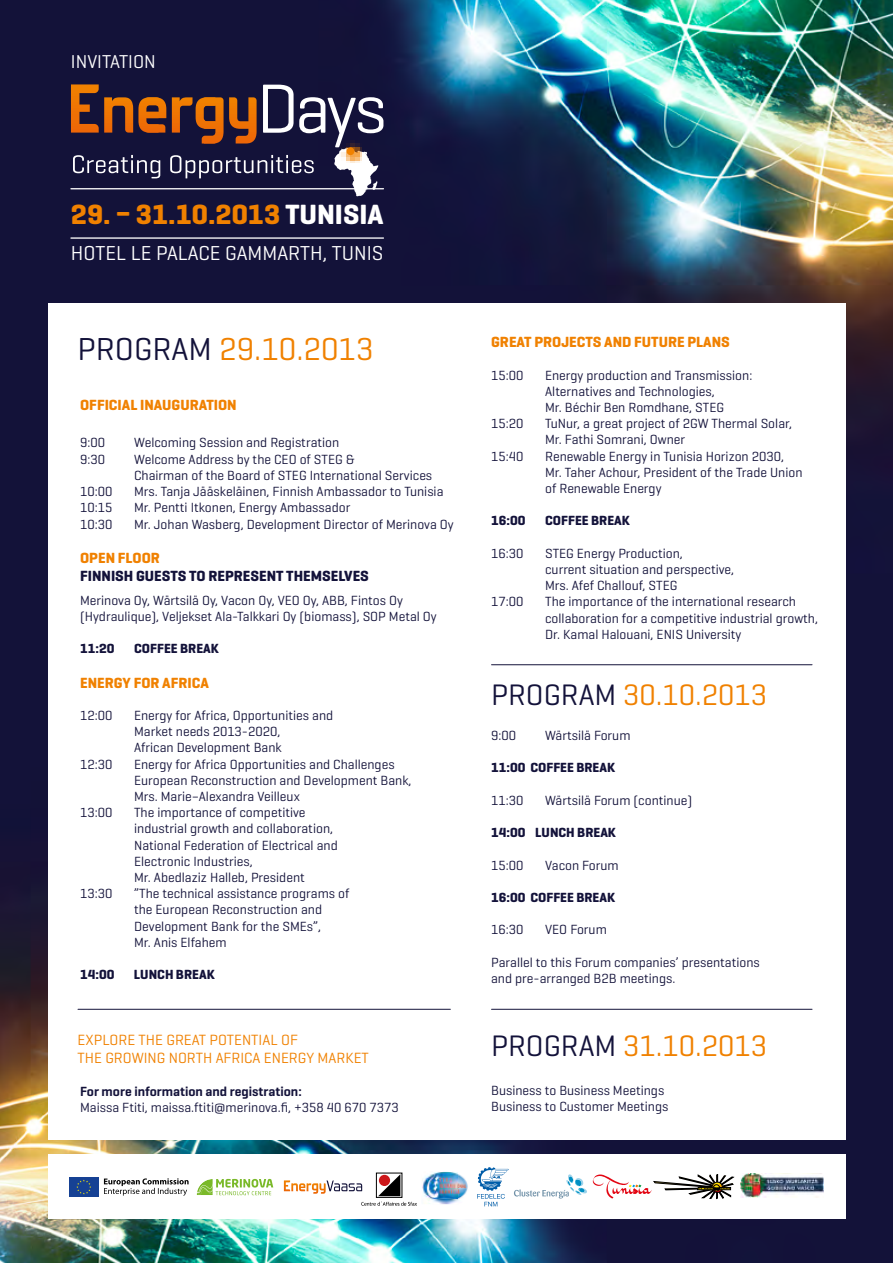
<style>
.page{position:relative;width:893px;height:1263px;background:#fff}
.page>*{position:absolute;margin:0;border:0;box-sizing:border-box;transform-origin:0 0}
.t1{font:32.25px "Geogrotesque";color:#f08100}
.t2{font:30.15px "Geogrotesque";color:#f08100}
.t3{font:700 28.35px "Geogrotesque";color:#f08100}
.t4{font:20.55px "Geogrotesque";color:#fff}
.t5{font:18.9px "Geogrotesque";color:#fff}
.t6{font:15.15px/18.1px "Geogrotesque";color:#f08100}
.t7{font:700 15px "Geogrotesque";color:#f08100}
.t8{font:700 15px "Geogrotesque";color:#13123a}
.t9{font:13.5px/16.2px "Geogrotesque";color:#13123a}
.t10{font:700 13.5px "Geogrotesque";color:#13123a}
.t11{font:600 13.5px "Geogrotesque";color:#13123a}
.s1{color:#fff}
.s2{color:#13123a}
</style>
<div class="page">
<img style="left:0;top:0;width:893px;height:1263px">
<div style="left:48px;top:304px;width:797px;height:836px;background:#fff"></div>
<div style="left:48px;top:1154px;width:797px;height:65px;background:#fff"></div>
<img style="left:422px;top:1172px;width:46px;height:28px">
<img style="left:428px;top:1198px;width:35px;height:6px">
<svg style="left:197px;top:1179px;width:76px;height:16px"></svg>
<div style="left:69px;top:1177px;width:30px;height:20px;background:#164194"></div>
<svg style="left:76px;top:1180px;width:15px;height:14px"></svg>
<svg style="left:104px;top:1178px;width:85px;height:18px"></svg>
<svg style="left:284px;top:1174px;width:133px;height:32px"></svg>
<img style="left:741px;top:1173px;width:83px;height:24px">
<svg style="left:477px;top:1167px;width:110px;height:39px"></svg>
<svg style="left:593px;top:1174px;width:140px;height:25px"></svg>
<hr style="left:491px;top:664px;width:321px;height:1px;background:#13123a">
<hr style="left:78px;top:1009px;width:372px;height:1px;background:#13123a">
<hr style="left:491px;top:1009px;width:321px;height:1px;background:#13123a">
<hr style="left:71px;top:237px;width:312px;height:2px;background:#fff">
<svg style="left:71px;top:84px;width:312px;height:112px;background:#4a3a49"></svg>
<div style="left:339px;top:140px;width:22px;height:23px;background:#f08100;opacity:.75"></div>
<div style="left:347px;top:147px;width:7px;height:8px;background:#f08100;border-radius:50%"></div>
<h3 class="t5" style="left:71px;top:50px;width:86px">INVITATIO N</h3>
<h3 class="t3" style="left:71px;top:197px;width:314px">29. – 31.10.2013 <span class="s1">TUNISIA</span></h3>
<h3 class="t4" style="left:71px;top:241px;width:282px">Hote l LE PAlace Gammarth, Tunis</h3>
<h1 class="t1" style="left:78px;top:329px;width:297px"><span class="s2">Program</span> 29.10.2013</h1>
<p class="t7" style="left:80px;top:396px;width:158px">OFFICIAL INAUGURATION</p>
<p class="t9" style="left:80px;top:434px;width:26px">9:00</p>
<p class="t9" style="left:134px;top:434px;width:207px">Welcoming Session and Registration</p>
<p class="t9" style="left:80px;top:451px;width:26px">9:30</p>
<p class="t9" style="left:134px;top:451px;width:222px">Welcome Address by the CEO of STEG &amp;</p>
<p class="t9" style="left:134px;top:467px;width:300px">Chairman of the Board of STEG International Services</p>
<p class="t9" style="left:80px;top:483px;width:365px">10:00 M rs. Tanja Jääskeläinen, Finnish Ambassador to Tunisia</p>
<p class="t9" style="left:80px;top:499px;width:272px">10:15 M r. Pentti Itkonen, Energy Ambassador</p>
<p class="t9" style="left:80px;top:515px;width:375px">10:30 M r. Johan Wasberg, Development Director of Merinova Oy</p>
<p class="t7" style="left:80px;top:548px;width:81px">OPEN FLOOR</p>
<p class="t8" style="left:80px;top:566px;width:290px">FINNISH GUESTS TO REPRESENT THEMSELVES</p>
<p class="t9" style="left:80px;top:592px;width:358px">M erinova Oy, Wärtsilä Oy, Vacon Oy, VEO Oy, ABB, Fintos Oy (Hydraulique), Veljekset Ala-Talkkari Oy (biomass), SO P Metal Oy</p>
<p class="t10" style="left:80px;top:640px;width:48px">11:20 CO</p>
<p class="t10" style="left:150px;top:640px;width:70px">FFEE BREAK</p>
<p class="t7" style="left:80px;top:673px;width:130px">ENERGY FOR AFRICA</p>
<p class="t9" style="left:80px;top:707px;width:34px">12:00</p>
<p class="t9" style="left:134px;top:707px;width:201px">Energy for Africa, O pportunities and</p>
<p class="t9" style="left:80px;top:723px;width:33px">M</p>
<p class="t9" style="left:144px;top:723px;width:138px">arket needs 2013-2020,</p>
<p class="t9" style="left:80px;top:739px;width:32px">A</p>
<p class="t9" style="left:141px;top:739px;width:142px">frican Development Bank</p>
<p class="t9" style="left:80px;top:755px;width:34px">12:30</p>
<p class="t9" style="left:134px;top:755px;width:279px">Energy for Africa Opportunities and Challenges<br>European Reconstruction and Development Bank,</p>
<p class="t9" style="left:80px;top:788px;width:33px">M</p>
<p class="t9" style="left:144px;top:788px;width:157px">rs. Marie–Alexandra Veilleux</p>
<p class="t9" style="left:80px;top:804px;width:34px">13:00</p>
<p class="t9" style="left:134px;top:804px;width:205px">The importance of competitive industrial growth and collaboration, National Federation of Electrical and Electronic Industries,</p>
<p class="t9" style="left:80px;top:869px;width:33px">M</p>
<p class="t9" style="left:144px;top:869px;width:162px">r. Abedlaziz Halleb, President</p>
<p class="t9" style="left:80px;top:885px;width:34px">13:30</p>
<p class="t9" style="left:134px;top:885px;width:217px">”The technical assistance programs of the European Reconstruction and<br>Development Bank for the SM Es”,</p>
<p class="t9" style="left:80px;top:934px;width:33px">M</p>
<p class="t9" style="left:144px;top:934px;width:84px">r. Anis Elfahem</p>
<p class="t10" style="left:80px;top:966px;width:36px">14:00</p>
<p class="t10" style="left:134px;top:966px;width:82px">LUNCH BREAK</p>
<p class="t6" style="left:78px;top:1030px;width:250px">EXPLOR E THE GR EAT POTENTIAL O F<br>THE GROWING NORTH AFRICA ENERGY MAR</p>
<p class="t6" style="left:345px;top:1048px;width:25px">KET</p>
<p class="t11" style="left:80px;top:1083px;width:223px">For more information and registration:</p>
<p class="t9" style="left:80px;top:1099px;width:320px">M aissa Ftiti, maissa.ftiti@merinova.fi, +358 40 670 7373</p>
<p class="t7" style="left:491px;top:333px;width:240px">GREAT PROJECTS AND FUTURE PLANS</p>
<p class="t9" style="left:491px;top:366px;width:34px">15:00</p>
<p class="t9" style="left:545px;top:366px;width:209px">Energy production and Transmission:</p>
<p class="t9" style="left:491px;top:383px;width:32px">A</p>
<p class="t9" style="left:552px;top:383px;width:164px">lternatives and Technologies,</p>
<p class="t9" style="left:491px;top:399px;width:33px">M</p>
<p class="t9" style="left:555px;top:399px;width:169px">r. Béchir Ben Romdhane, STEG</p>
<p class="t9" style="left:491px;top:415px;width:34px">15:20</p>
<p class="t9" style="left:545px;top:415px;width:248px">TuNur, a great project of 2GW Thermal Solar,</p>
<p class="t9" style="left:491px;top:431px;width:33px">M</p>
<p class="t9" style="left:491px;top:431px;width:294px;text-indent:64px">r. Fathi Somrani, Owner<br>15:40 Renewable Energy in Tunisia Horizon 2030,<br>M</p>
<p class="t9" style="left:545px;top:464px;width:259px;text-indent:10px">r. Taher Achour, President of the Trade Union of Renewable Energy</p>
<p class="t10" style="left:491px;top:512px;width:51px">16:00 CO</p>
<p class="t10" style="left:561px;top:512px;width:70px">FFEE BREAK</p>
<p class="t9" style="left:491px;top:545px;width:34px">16:30</p>
<p class="t9" style="left:545px;top:545px;width:191px">STEG Energy Production,<br>current situation and perspective,</p>
<p class="t9" style="left:491px;top:577px;width:33px">M</p>
<p class="t9" style="left:555px;top:577px;width:122px">rs. Afef Challouf, STEG</p>
<p class="t9" style="left:491px;top:593px;width:34px">17:00</p>
<p class="t9" style="left:545px;top:593px;width:274px">The importance of the international research collaboration for a competitive industrial growth,<br>Dr. Kamal Halouani, ENIS University</p>
<h2 class="t2" style="left:491px;top:676px;width:277px"><span class="s2">Program</span> 30.10.2013</h2>
<p class="t9" style="left:491px;top:727px;width:26px">9:00</p>
<p class="t9" style="left:545px;top:727px;width:87px">Wärtsilä Forum</p>
<p class="t10" style="left:491px;top:759px;width:126px">11:00 COFFEE BREAK</p>
<p class="t9" style="left:491px;top:792px;width:34px">11:30</p>
<p class="t9" style="left:545px;top:792px;width:149px">Wärtsilä Forum (continue)</p>
<p class="t10" style="left:491px;top:824px;width:126px">14:00 LUNCH BREAK</p>
<p class="t9" style="left:491px;top:856px;width:34px">15:00</p>
<p class="t9" style="left:545px;top:856px;width:75px">Vacon Forum</p>
<p class="t10" style="left:491px;top:889px;width:126px">16:00 COFFEE BREAK</p>
<p class="t9" style="left:491px;top:921px;width:34px">16:30</p>
<p class="t9" style="left:545px;top:921px;width:63px">VEO Forum</p>
<p class="t9" style="left:491px;top:954px;width:270px">Parallel to this Forum companies’ presentations and pre-arranged B2B meetings.</p>
<h2 class="t2" style="left:491px;top:1027px;width:277px"><span class="s2">Program</span> 31.10.2013</h2>
<p class="t9" style="left:491px;top:1082px;width:179px">Business to Business Meetings<br>Business to Customer Meetings</p>
</div>
